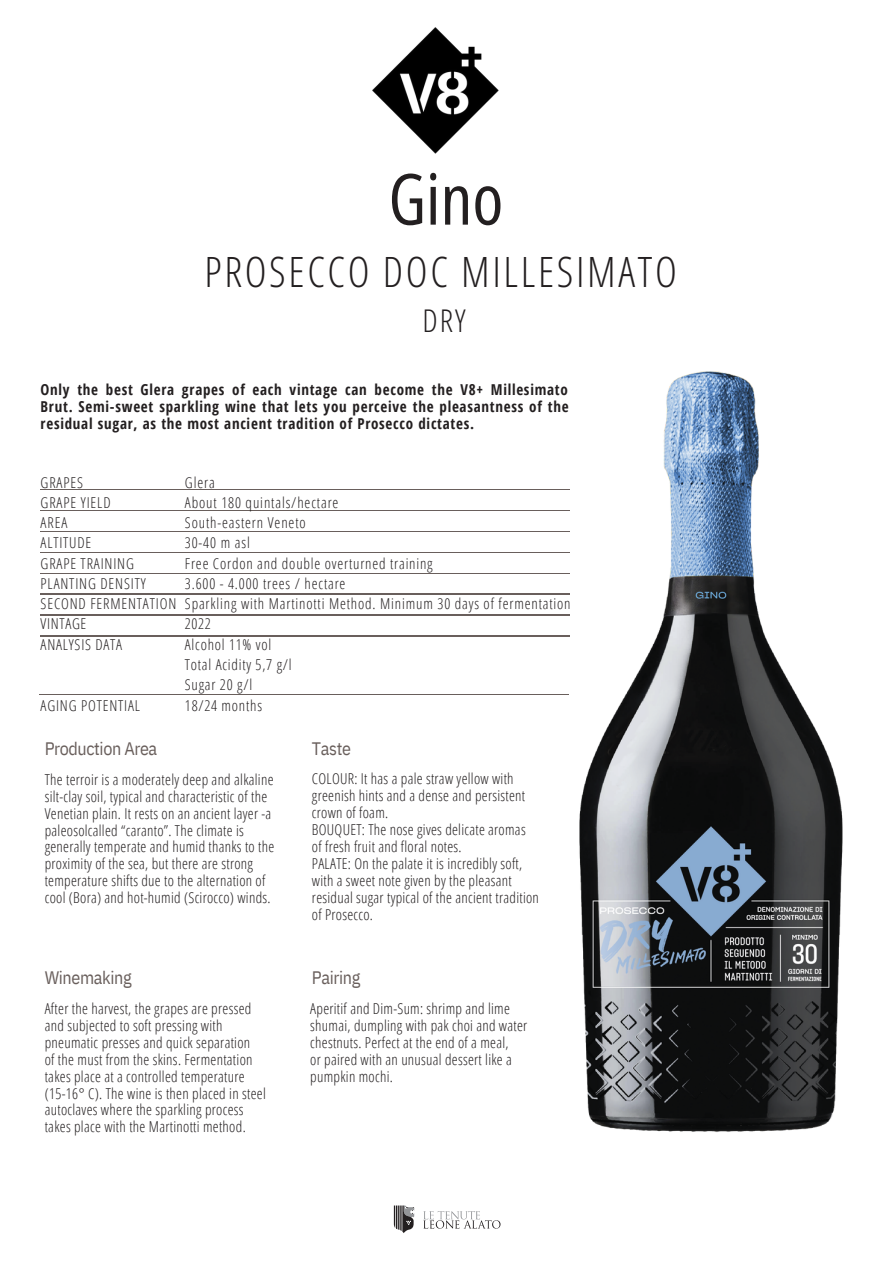
<style>
.page{position:relative;width:894px;height:1264px;background:#fff}
.page>*{position:absolute;margin:0;border:0;box-sizing:border-box;transform-origin:0 0}
.t1{font:70.5px "Open Sans Hebrew Condensed";color:#231f20}
.t2{font:300 42px "Open Sans Hebrew Condensed";letter-spacing:.06em;color:#231f20}
.t3{font:300 31.5px "Open Sans Hebrew Condensed";color:#231f20}
.t4{font:18px "IBM Plex Sans Cond";letter-spacing:-.02em;color:#695f5c}
.t5{font:300 15px/17px "Open Sans Condensed";letter-spacing:.02em;color:#231f20}
.t6{font:300 15px/20.2px "Open Sans Condensed";letter-spacing:.055em;color:#231f20}
.t7{font:700 15px/17px "Open Sans Condensed";letter-spacing:.05em;color:#231f20;text-align:justify}
</style>
<div class="page">
<svg style="left:423px;top:1211px;width:77px;height:17px"></svg>
<svg style="left:394px;top:1205px;width:20px;height:28px"></svg>
<hr style="left:41px;top:489px;width:529px;height:1px;background:#695f5c">
<hr style="left:41px;top:510px;width:529px;height:1px;background:#695f5c">
<hr style="left:41px;top:531px;width:529px;height:1px;background:#695f5c">
<hr style="left:41px;top:552px;width:529px;height:1px;background:#695f5c">
<hr style="left:41px;top:573px;width:529px;height:1px;background:#695f5c">
<hr style="left:41px;top:593px;width:529px;height:1px;background:#695f5c">
<hr style="left:41px;top:614px;width:529px;height:1px;background:#695f5c">
<hr style="left:41px;top:635px;width:529px;height:1px;background:#695f5c">
<img style="left:372px;top:27px;width:127px;height:127px">
<hr style="left:40px;top:694px;width:529px;height:1px;background:#695f5c">
<img style="left:579px;top:371px;width:264px;height:761px">
<h1 class="t1" style="left:388px;top:158px;width:116px">Gino</h1>
<h2 class="t2" style="left:204px;top:242px;width:474px">PROSECCO DOC MILLESIMATO</h2>
<h3 class="t3" style="left:422px;top:298px;width:45px">DRY</h3>
<p class="t7" style="left:41px;top:381px;width:529px">Only the best Glera grapes of each vintage can become the V8+ Millesimato Brut. Semi-sweet sparkling wine that lets you perceive the pleasantness of the residual sugar, as the most ancient tradition of Prosecco dictates.</p>
<p class="t6" style="left:41px;top:471px;width:137px">GRAPES<br>GRAPE YIELD<br>AREA<br>ALTITUDE<br>GRAPE TRAINING<br>PLANTING DENSITY<br>SECOND FERMENTATION<br>VINTAGE<br>ANALYSIS DATA</p>
<p class="t6" style="left:41px;top:694px;width:101px">AGING POTENTIAL</p>
<p class="t6" style="left:185px;top:471px;width:387px">Glera<br>About 180 quintals/hectare<br>South-eastern Veneto<br>30-40 m asl<br>Free Cordon and double overturned training<br>3.600 - 4.000 trees / hectare<br>Sparkling with Martinotti Method. Minimum 30 days of fermentation<br>2022<br>Alcohol 11% vol<br>Total Acidity 5,7 g/l<br>Sugar 20 g/l<br>18/24 months</p>
<p class="t4" style="left:45px;top:736px;width:114px">Production Area</p>
<p class="t4" style="left:312px;top:736px;width:41px">Taste</p>
<p class="t5" style="left:45px;top:770px;width:231px">The terroir is a moderately deep and alkaline silt-clay soil, typical and characteristic of the Venetian plain. It rests on an ancient layer -a paleosolcalled “caranto”. The climate is generally temperate and humid thanks to the proximity of the sea, but there are strong temperature shifts due to the alternation of cool (Bora) and hot-humid (Scirocco) winds.</p>
<p class="t4" style="left:45px;top:965px;width:88px">Winemaking</p>
<p class="t5" style="left:312px;top:770px;width:228px">COLOUR: It has a pale straw yellow with greenish hints and a dense and persistent crown of foam.<br>BOUQUET: The nose gives delicate aromas of fresh fruit and floral notes.<br>PALATE: On the palate it is incredibly soft, with a sweet note given by the pleasant residual sugar typical of the ancient tradition of Prosecco.</p>
<p class="t4" style="left:312px;top:965px;width:50px">Pairing</p>
<p class="t5" style="left:45px;top:999px;width:222px">After the harvest, the grapes are pressed and subjected to soft pressing with pneumatic presses and quick separation<br>of the must from the skins. Fermentation takes place at a controlled temperature (15-16° C). The wine is then placed in steel autoclaves where the sparkling process takes place with the Martinotti method.</p>
<p class="t5" style="left:310px;top:999px;width:218px">Aperitif and Dim-Sum: shrimp and lime shumai, dumpling with pak choi and water chestnuts. Perfect at the end of a meal,<br>or paired with an unusual dessert like a pumpkin mochi.</p>
</div>
